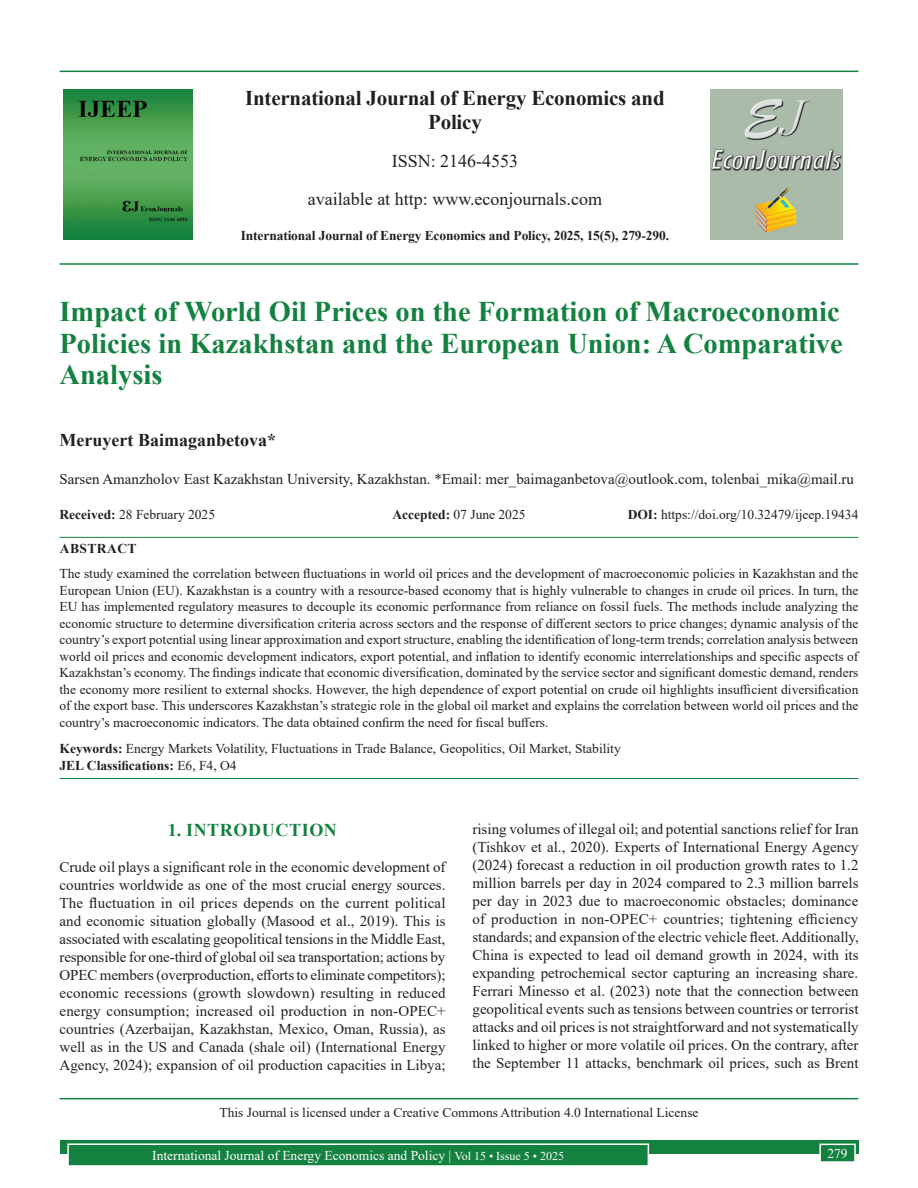
<style>
.page{position:relative;width:918px;height:1188px;background:#fff}
.page>*{position:absolute;margin:0;border:0;box-sizing:border-box;transform-origin:0 0}
.AT{font:700 28.5px/31.5px "Times New Roman";color:#13813f;text-align:justify}
.JN{font:700 21px/24px "Times New Roman";letter-spacing:-.01em;color:#231f20;text-align:center}
.ISSN{font:18px "Times New Roman";color:#231f20}
.AU{font:700 18px "Times New Roman";color:#231f20}
.t1{font:700 18px "Times New Roman";letter-spacing:.035em;color:#13813f}
.TX{font:15px/18px "Times New Roman";color:#231f20;text-align:justify}
.AFF{font:15px "Times New Roman";color:#231f20}
.ABS{font:13.5px/16.5px "Times New Roman";color:#231f20;text-align:justify}
.KWD{font:13.5px/16.2px "Times New Roman";color:#231f20}
.His{font:13.5px "Times New Roman";color:#231f20}
.CCA{font:13.5px "Times New Roman";color:#231f20}
.Folio{font:13.5px "Times New Roman";color:#fff}
.JD{font:700 13.5px "Times New Roman";letter-spacing:-.01em;color:#231f20}
.ABSH{font:700 13.5px "Times New Roman";letter-spacing:.035em;color:#231f20}
.s1{font-weight:700}
.s2{font-size:12px}
</style>
<div class="page">
<div style="left:60px;top:1140px;width:798px;height:13px;background:#13813f"></div>
<div style="left:68px;top:1144px;width:580px;height:22px;background:#13813f"></div>
<div style="left:67px;top:1143px;width:582px;height:24px;border:2px solid #fff"></div>
<div style="left:820px;top:1144px;width:35px;height:18px;background:#13813f"></div>
<div style="left:819px;top:1144px;width:37px;height:19px;border:2px solid #fff"></div>
<hr style="left:60px;top:71px;width:798px;height:1px;background:#13813f">
<hr style="left:60px;top:263px;width:798px;height:2px;background:#13813f">
<img style="left:64px;top:89px;width:129px;height:151px">
<img style="left:711px;top:89px;width:132px;height:150px">
<hr style="left:60px;top:537px;width:798px;height:1px;background:#13813f">
<hr style="left:60px;top:778px;width:798px;height:1px;background:#13813f">
<hr style="left:60px;top:1098px;width:798px;height:1px;background:#13813f">
<p class="JN" style="left:245px;top:85px;width:421px">International Journal of Energy Economics and<br>Policy</p>
<p class="ISSN" style="left:392px;top:148px;width:128px">ISSN: 2146-4553</p>
<p class="ISSN" style="left:308px;top:186px;width:296px">available at http: www.econjournals.com</p>
<p class="JD" style="left:241px;top:226px;width:430px">International Journal of Energy Economics and Policy, 2025, 15(5), 279-290.</p>
<p class="AT" style="left:60px;top:295px;width:785px">Impact of World Oil Prices on the Formation of Macroeconomic Policies in Kazakhstan and the European Union: A Comparative Analysis</p>
<p class="AU" style="left:60px;top:427px;width:218px">Meruyert Baimaganbetova*</p>
<p class="AFF" style="left:60px;top:469px;width:796px">Sarsen Amanzholov East Kazakhstan University, Kazakhstan. *Email: mer_baimaganbetova@outlook.com, tolenbai_mika@mail.ru</p>
<p class="His" style="left:60px;top:505px;width:157px"><span class="s1">Received:</span> 28 February 2025</p>
<p class="His" style="left:392px;top:505px;width:135px"><span class="s1">Accepted:</span> 07 June 2025</p>
<p class="His" style="left:628px;top:505px;width:232px"><span class="s1">DOI:</span> https://doi.org/10.32479/ijeep.19434</p>
<p class="ABSH" style="left:60px;top:539px;width:78px">ABSTRACT</p>
<p class="ABS" style="left:60px;top:565px;width:800px">The study examined the correlation between fluctuations in world oil prices and the development of macroeconomic policies in Kazakhstan and the European Union (EU). Kazakhstan is a country with a resource-based economy that is highly vulnerable to changes in crude oil prices. In turn, the EU has implemented regulatory measures to decouple its economic performance from reliance on fossil fuels. The methods include analyzing the economic structure to determine diversification criteria across sectors and the response of different sectors to price changes; dynamic analysis of the country’s export potential using linear approximation and export structure, enabling the identification of long-term trends; correlation analysis between world oil prices and economic development indicators, export potential, and inflation to identify economic interrelationships and specific aspects of Kazakhstan’s economy. The findings indicate that economic diversification, dominated by the service sector and significant domestic demand, renders the economy more resilient to external shocks. However, the high dependence of export potential on crude oil highlights insufficient diversification of the export base. This underscores Kazakhstan’s strategic role in the global oil market and explains the correlation between world oil prices and the country’s macroeconomic indicators. The data obtained confirm the need for fiscal buffers.</p>
<p class="KWD" style="left:60px;top:740px;width:563px"><span class="s1">Keywords:</span> Energy Markets Volatility, Fluctuations in Trade Balance, Geopolitics, Oil Market, Stability<br><span class="s1">JEL Classifications:</span> E6, F4, O4</p>
<p class="TX" style="left:472px;top:820px;width:388px">rising volumes of illegal oil; and potential sanctions relief for Iran (Tishkov et al., 2020). Experts of International Energy Agency (2024) forecast a reduction in oil production growth rates to 1.2 million barrels per day in 2024 compared to 2.3 million barrels per day in 2023 due to macroeconomic obstacles; dominance of production in non-OPEC+ countries; tightening efficiency standards; and expansion of the electric vehicle fleet. Additionally, China is expected to lead oil demand growth in 2024, with its expanding petrochemical sector capturing an increasing share.<br>Ferrari Minesso et al. (2023) note that the connection between geopolitical events such as tensions between countries or terrorist attacks and oil prices is not straightforward and not systematically linked to higher or more volatile oil prices. On the contrary, after the September 11 attacks, benchmark oil prices, such as Brent</p>
<p class="CCA" style="left:219px;top:1103px;width:481px">This Journal is licensed under a Creative Commons Attribution 4.0 International License</p>
<h1 class="t1" style="left:168px;top:817px;width:171px">1. INTRODUCTION</h1>
<p class="TX" style="left:60px;top:857px;width:388px">Crude oil plays a significant role in the economic development of countries worldwide as one of the most crucial energy sources.<br>The fluctuation in oil prices depends on the current political and economic situation globally (Masood et al., 2019). This is associated with escalating geopolitical tensions in the Middle East, responsible for one-third of global oil sea transportation; actions by OPEC members (overproduction, efforts to eliminate competitors); economic recessions (growth slowdown) resulting in reduced energy consumption; increased oil production in non-OPEC+ countries (Azerbaijan, Kazakhstan, Mexico, Oman, Russia), as well as in the US and Canada (shale oil) (International Energy Agency, 2024); expansion of oil production capacities in Libya;</p>
<p class="Folio" style="left:152px;top:1146px;width:413px">International Journal of Energy Economics and Policy | <span class="s2">Vol 15 • Issue 5 • 2025</span></p>
<p class="Folio" style="left:827px;top:1144px;width:22px">279</p>
</div>
